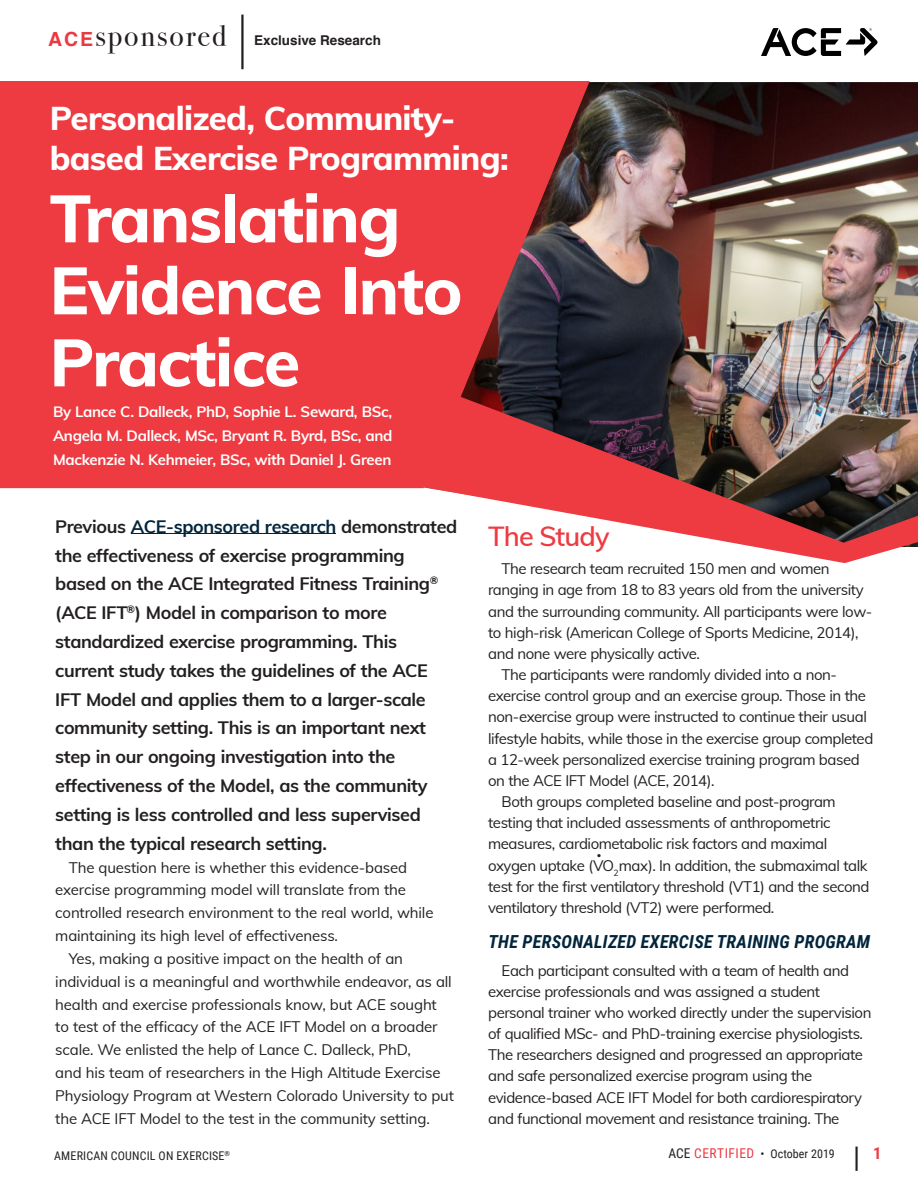
<style>
.page{position:relative;width:918px;height:1188px;background:#fff}
.page>*{position:absolute;margin:0;border:0;box-sizing:border-box;transform-origin:0 0}
.t1{font:800 66px/72px "Muli";letter-spacing:-.02em;color:#fff}
.t2{font:800 33px/40.5px "Muli";letter-spacing:-.02em;color:#fff}
.dept{font:30px "Bodoni Svty Two ITCTT";letter-spacing:.06em;color:#231f20}
._1H_head{font:600 27px "Muli";letter-spacing:-.03em;color:#ee3a41}
.t3{font:27px "Muli";color:#231f20}
.t4{font:700 18px/28.8px "Muli";letter-spacing:-.02em;color:#231f20}
._2H_subhead{font:italic 700 18px "Roboto Condensed";letter-spacing:.015em;color:#03253c}
.t5{font:700 16.5px "Roboto Condensed";color:#ee3a41}
.t6{font:15px/21.1px "Muli";letter-spacing:-.03em;color:#231f20}
.t7{font:15px/22.8px "Muli";letter-spacing:-.01em;color:#231f20}
.t8{font:700 15px/24px "Muli";letter-spacing:-.02em;color:#fff;text-align:justify}
.byline{font:700 13.5px "Helvetica";color:#231f20}
.t9{font:12px "Roboto Condensed";letter-spacing:.015em;color:#231f20}
.t10{font:8.7px "Muli";color:#231f20}
.s1{font-family:"Helvetica";font-weight:700;font-size:19.5px;color:#ea3a41}
.s2{color:#03253c}
.s3{font-size:13.5px}
.s4{font-size:13.5px;color:#ee3a41}
</style>
<div class="page">
<img style="left:590px;top:82px;width:328px;height:301px">
<img style="left:291px;top:383px;width:627px;height:180px">
<hr style="left:241px;top:15px;width:3px;height:54px;background:#231f20">
<svg style="left:0;top:81px;width:590px;height:407px;background:#dc383f"></svg>
<hr style="left:131px;top:533px;width:205px;height:1px;background:#03253c">
<svg style="left:761px;top:28px;width:117px;height:28px"></svg>
<p class="dept" style="left:48px;top:12px;width:180px"><span class="s1">ACE</span>sponsored</p>
<p class="byline" style="left:254px;top:30px;width:128px">Exclusive Research</p>
<p class="t2" style="left:50px;top:96px;width:461px">Personalized, Community&shy;based Exercise Programming:</p>
<p class="t1" style="left:50px;top:179px;width:414px">Translating<br>Evidence Into<br>Practice</p>
<p class="t8" style="left:53px;top:399px;width:341px">By Lance C. Dalleck, PhD, Sophie L. Seward, BSc, Angela M. Dalleck, MSc, Bryant R. Byrd, BSc, and Mackenzie N. Kehmeier, BSc, with Daniel J. Green</p>
<p class="t4" style="left:55px;top:511px;width:404px">Previous <span class="s2">ACE-sponsored research</span> demonstrated the effectiveness of exercise programming based on the ACE Integrated Fitness Training<sup>® </sup>(ACE IFT<sup>®</sup>) Model in comparison to more standardized exercise programming. This current study takes the guidelines of the ACE IFT Model and applies them to a larger-scale community setting. This is an important next step in our ongoing investigation into the effectiveness of the Model, as the community setting is less controlled and less supervised than the typical research setting.</p>
<p class="t7" style="left:55px;top:855px;width:380px;text-indent:14px">The question here is whether this evidence-based exercise programming model will translate from the controlled research environment to the real world, while maintaining its high level of effectiveness.</p>
<p class="t7" style="left:55px;top:946px;width:400px;text-indent:14px">Yes, making a positive impact on the health of an individual is a meaningful and worthwhile endeavor, as all health and exercise professionals know, but ACE sought to test of the efficacy of the ACE IFT Model on a broader scale. We enlisted the help of Lance C. Dalleck, PhD,<br>and his team of researchers in the High Altitude Exercise Physiology Program at Western Colorado University to put the ACE IFT Model to the test in the community setting.</p>
<p class="_1H_head" style="left:488px;top:517px;width:123px">The Study</p>
<p class="t6" style="left:488px;top:558px;width:385px;text-indent:14px">The research team recruited 150 men and women ranging in age from 18 to 83 years old from the university and the surrounding community. All participants were low&shy;to high-risk (American College of Sports Medicine, 2014), and none were physically active.</p>
<p class="t6" style="left:488px;top:663px;width:387px;text-indent:14px">The participants were randomly divided into a non&shy;exercise control group and an exercise group. Those in the non-exercise group were instructed to continue their usual lifestyle habits, while those in the exercise group completed a 12-week personalized exercise training program based on the ACE IFT Model (ACE, 2014).</p>
<p class="t6" style="left:488px;top:790px;width:381px;text-indent:14px">Both groups completed baseline and post-program testing that included assessments of anthropometric measures, cardiometabolic risk factors and maximal oxygen uptake (VO<sub>2</sub>max). In addition, the submaximal talk</p>
<p class="t10" style="left:597px;top:849px;width:6px">•</p>
<p class="t6" style="left:488px;top:875px;width:383px">test for the first ventilatory threshold (VT1) and the second ventilatory threshold (VT2) were performed.</p>
<p class="_2H_subhead" style="left:488px;top:929px;width:383px">THE PERSONALIZED EXERCISE TRAINING PROGRAM</p>
<p class="t6" style="left:488px;top:959px;width:385px;text-indent:14px">Each participant consulted with a team of health and exercise professionals and was assigned a student personal trainer who worked directly under the supervision of qualified MSc- and PhD-training exercise physiologists.<br>The researchers designed and progressed an appropriate and safe personalized exercise program using the evidence-based ACE IFT Model for both cardiorespiratory and functional movement and resistance training. The</p>
<p class="t9" style="left:668px;top:1146px;width:168px"><span class="s3">ACE</span> <span class="s4">CERTIFIED</span> • October 2019</p>
<h3 class="t3" style="left:853px;top:1137px;width:9px">|</h3>
<p class="t9" style="left:54px;top:1147px;width:177px">AMERICAN COUNCIL ON EXERCISE<sup>®</sup></p>
<p class="t5" style="left:873px;top:1142px;width:10px">1</p>
</div>
